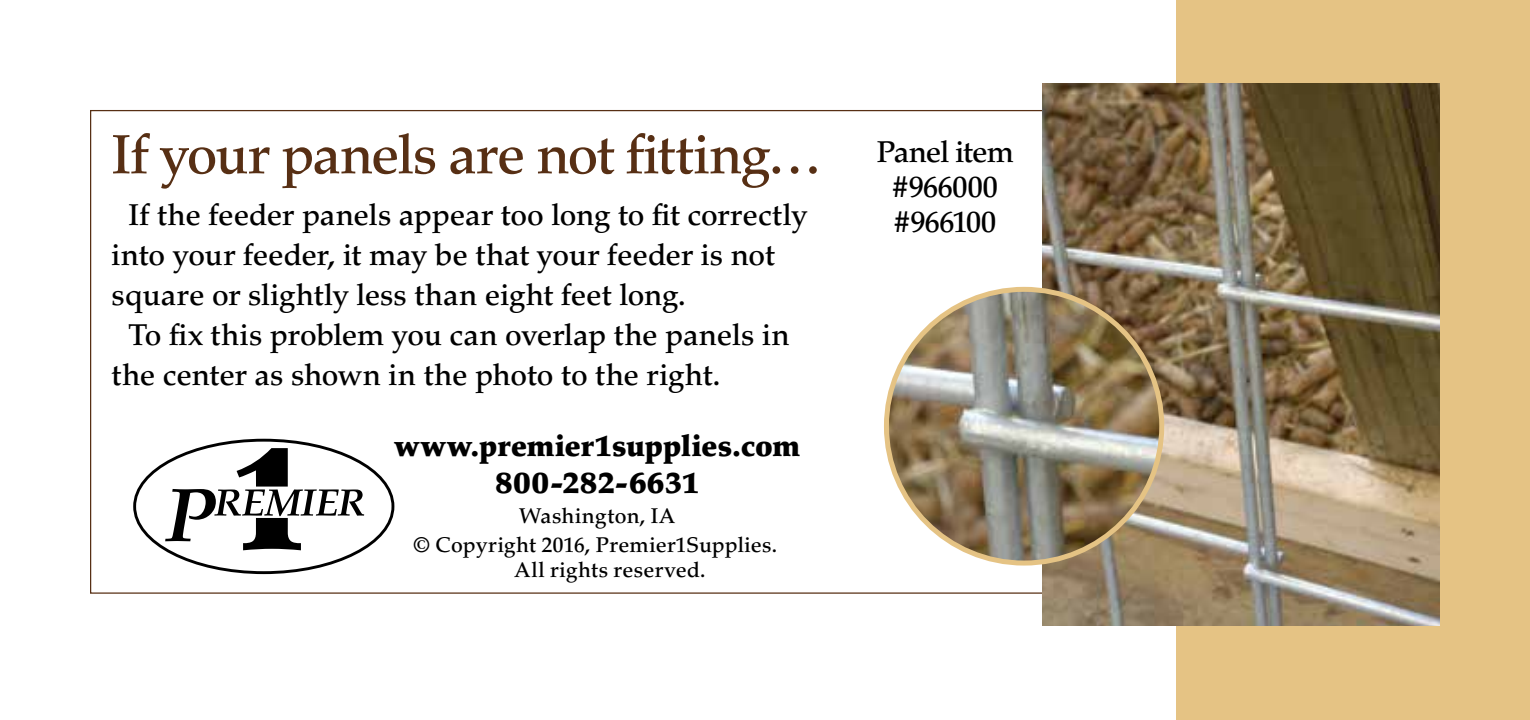
<style>
.page{position:relative;width:1530px;height:720px;background:#fff}
.page>*{position:absolute;margin:0;border:0;box-sizing:border-box;transform-origin:0 0}
.t1{font:500 55px "Palatino";letter-spacing:-.025em;color:#572f14}
.t2{font:500 30px/35px "Palatino";letter-spacing:-.01em;color:#000;text-align:center}
.t3{font:900 30px/37.5px "Palatino";color:#000;text-align:center}
.t4{font:500 21.25px/29.2px "Palatino";letter-spacing:.01em;color:#000;text-align:center}
</style>
<div class="page">
<div style="left:1177px;top:0;width:353px;height:720px;background:#e5c384"></div>
<img style="left:1043px;top:83px;width:397px;height:543px">
<img style="left:886px;top:289px;width:276px;height:274px">
<svg style="left:165px;top:448px;width:199px;height:102px"></svg>
<h1 class="t1" style="left:112px;top:122px;width:712px">If your panels are not fitting…</h1>
<p class="t2" style="left:128px;top:197px;width:681px">If the feeder panels appear too long to fit correctly</p>
<p class="t2" style="left:112px;top:237px;width:665px">into your feeder, it may be that your feeder is not</p>
<p class="t2" style="left:112px;top:277px;width:576px">square or slightly less than eight feet long.</p>
<p class="t2" style="left:128px;top:317px;width:663px">To fix this problem you can overlap the panels in</p>
<p class="t2" style="left:112px;top:357px;width:610px">the center as shown in the photo to the right.</p>
<p class="t3" style="left:394px;top:427px;width:407px">www.premier1supplies.com<br>800-282-6631</p>
<p class="t4" style="left:413px;top:502px;width:366px">Washington, IA<br>© Copyright 2016, Premier1Supplies.</p>
<p class="t4" style="left:515px;top:556px;width:192px">All rights reserved.</p>
<p class="t2" style="left:877px;top:135px;width:138px">Panel item #966000 #966100</p>
</div>
